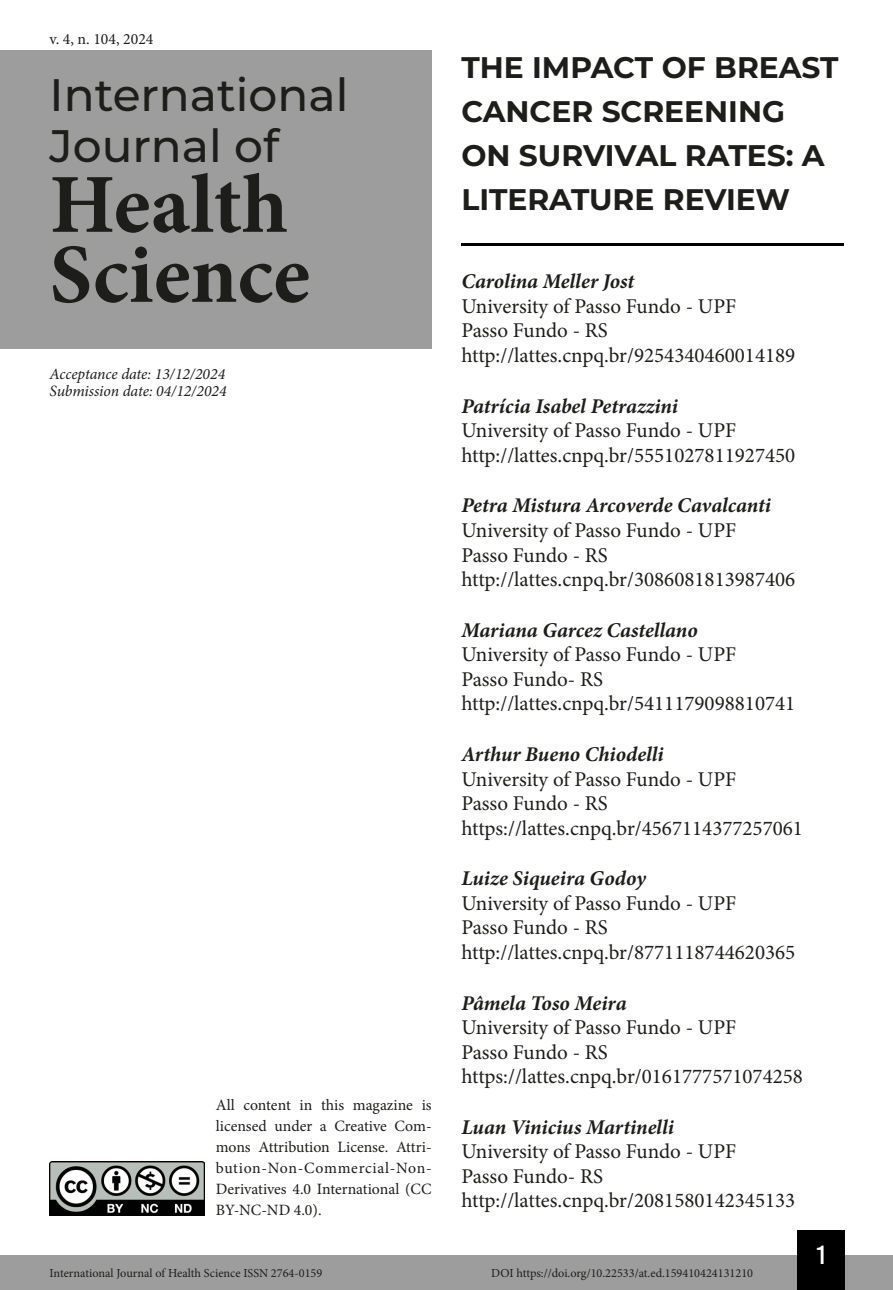
<style>
.page{position:relative;width:893px;height:1290px;background:#fff}
.page>*{position:absolute;margin:0;border:0;box-sizing:border-box;transform-origin:0 0}
.t1{font:700 84px/70px "Minion Pro";color:#1d1d1b}
.t2{font:500 45.5px/50.8px "Montserrat";color:#1d1d1b}
.Título_Artigo{font:700 29.75px/43.8px "Montserrat";color:#1d1d1b}
.t3{font:26.25px "Bebas Kai";color:#fff}
.Infos_autor{font:21px "Minion Pro";color:#1d1d1b}
.Autor{font:italic 700 21px "Minion Pro";letter-spacing:-.005em;color:#1d1d1b}
.t4{font:15.75px/21px "Minion Pro";color:#1d1d1b;text-align:justify}
.v__n___Ano{font:italic 15.75px "Minion Pro";letter-spacing:-.005em;color:#1d1d1b}
.t5{font:12.25px "Minion Pro";color:#1d1d1b}
</style>
<div class="page">
<div style="left:0;top:1255px;width:893px;height:35px;background:#9d9d9d"></div>
<div style="left:797px;top:1230px;width:48px;height:60px;background:#000"></div>
<img style="left:50px;top:1161px;width:154px;height:54px">
<div style="left:0;top:50px;width:432px;height:298px;background:#9d9d9d"></div>
<hr style="left:461px;top:243px;width:382px;height:3px;background:#000">
<p class="t4" style="left:50px;top:28px;width:105px">v. 4, n. 104, 2024</p>
<h2 class="t2" style="left:50px;top:68px;width:300px">International<br>Journal of</h2>
<h1 class="t1" style="left:50px;top:169px;width:262px">Health<br>Science</h1>
<p class="v__n___Ano" style="left:50px;top:363px;width:177px">Acceptance date: 13/12/2024</p>
<p class="v__n___Ano" style="left:50px;top:380px;width:178px">Submission date: 04/12/2024</p>
<p class="t4" style="left:216px;top:1095px;width:217px">All content in this magazine is licensed under a Creative Com&shy;mons Attribution License. Attri&shy;bution-Non-Commercial-Non-Derivatives 4.0 International (CC BY-NC-ND 4.0).</p>
<p class="Título_Artigo" style="left:461px;top:44px;width:379px">THE IMPACT OF BREAST<br>CANCER SCREENING<br>ON SURVIVAL RATES: A<br>LITERATURE REVIEW</p>
<p class="Autor" style="left:461px;top:267px;width:174px">Carolina Meller Jost</p>
<p class="Infos_autor" style="left:461px;top:292px;width:276px">University of Passo Fundo - UPF</p>
<p class="Infos_autor" style="left:461px;top:317px;width:148px">Passo Fundo - RS</p>
<p class="Infos_autor" style="left:461px;top:341px;width:335px">http://lattes.cnpq.br/9254340460014189</p>
<p class="Autor" style="left:461px;top:391px;width:218px">Patrícia Isabel Petrazzini</p>
<p class="Infos_autor" style="left:461px;top:416px;width:276px">University of Passo Fundo - UPF</p>
<p class="Infos_autor" style="left:461px;top:441px;width:335px">http://lattes.cnpq.br/5551027811927450</p>
<p class="Autor" style="left:461px;top:491px;width:311px">Petra Mistura Arcoverde Cavalcanti</p>
<p class="Infos_autor" style="left:461px;top:516px;width:276px">University of Passo Fundo - UPF</p>
<p class="Infos_autor" style="left:461px;top:541px;width:148px">Passo Fundo - RS</p>
<p class="Infos_autor" style="left:461px;top:565px;width:335px">http://lattes.cnpq.br/3086081813987406</p>
<p class="Autor" style="left:461px;top:615px;width:238px">Mariana Garcez Castellano</p>
<p class="Infos_autor" style="left:461px;top:640px;width:276px">University of Passo Fundo - UPF</p>
<p class="Infos_autor" style="left:461px;top:665px;width:143px">Passo Fundo- RS</p>
<p class="Infos_autor" style="left:461px;top:689px;width:335px">http://lattes.cnpq.br/5411179098810741</p>
<p class="Autor" style="left:461px;top:739px;width:204px">Arthur Bueno Chiodelli</p>
<p class="Infos_autor" style="left:461px;top:765px;width:276px">University of Passo Fundo - UPF</p>
<p class="Infos_autor" style="left:461px;top:789px;width:148px">Passo Fundo - RS</p>
<p class="Infos_autor" style="left:461px;top:814px;width:343px">https://lattes.cnpq.br/4567114377257061</p>
<p class="Autor" style="left:461px;top:863px;width:186px">Luize Siqueira Godoy</p>
<p class="Infos_autor" style="left:461px;top:889px;width:276px">University of Passo Fundo - UPF</p>
<p class="Infos_autor" style="left:461px;top:913px;width:148px">Passo Fundo - RS</p>
<p class="Infos_autor" style="left:461px;top:938px;width:335px">http://lattes.cnpq.br/8771118744620365</p>
<p class="Autor" style="left:461px;top:988px;width:167px">Pâmela Toso Meira</p>
<p class="Infos_autor" style="left:461px;top:1013px;width:276px">University of Passo Fundo - UPF</p>
<p class="Infos_autor" style="left:461px;top:1038px;width:148px">Passo Fundo - RS</p>
<p class="Infos_autor" style="left:461px;top:1062px;width:343px">https://lattes.cnpq.br/0161777571074258</p>
<p class="Autor" style="left:461px;top:1112px;width:214px">Luan Vinicius Martinelli</p>
<p class="Infos_autor" style="left:461px;top:1137px;width:276px">University of Passo Fundo - UPF</p>
<p class="Infos_autor" style="left:461px;top:1162px;width:143px">Passo Fundo- RS</p>
<p class="Infos_autor" style="left:461px;top:1186px;width:335px">http://lattes.cnpq.br/2081580142345133</p>
<p class="t3" style="left:817px;top:1241px;width:10px">1</p>
<p class="t5" style="left:50px;top:1265px;width:274px">International Journal of Health Science ISSN 2764-0159</p>
<p class="t5" style="left:491px;top:1265px;width:263px">DOI https://doi.org/10.22533/at.ed.159410424131210</p>
</div>
